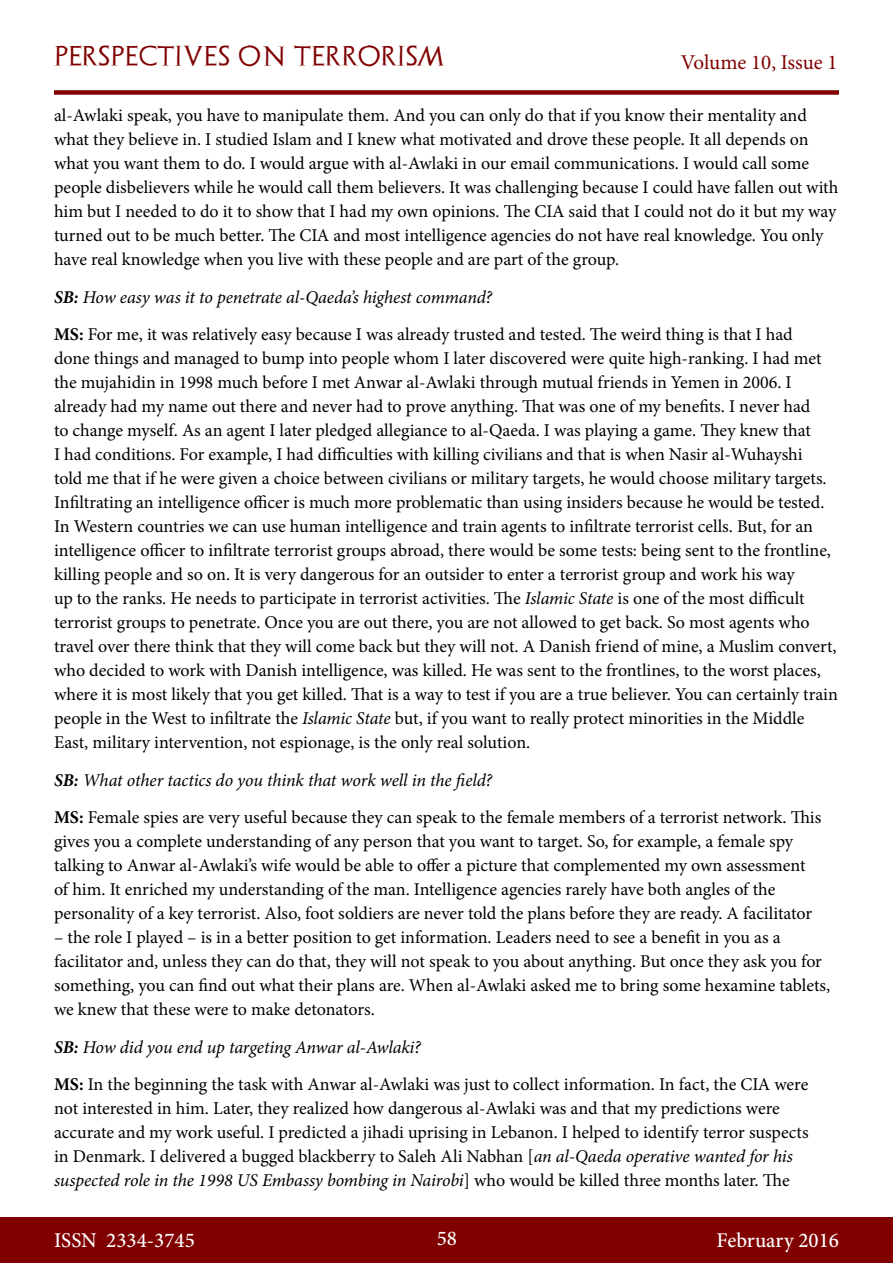
<style>
.page{position:relative;width:893px;height:1263px;background:#fff}
.page>*{position:absolute;margin:0;border:0;box-sizing:border-box;transform-origin:0 0}
.t1{font:500 21px "Minion Pro";color:#fff}
.t2{font:21px "Archeologicaps";letter-spacing:.045em;color:#800000}
.t3{font:21px "Minion Pro";letter-spacing:-.005em;color:#800000}
.t4{font:18px/24px "Minion Pro";letter-spacing:-.005em;color:#000}
.s1{font-weight:700;font-style:italic}
.s2{font-style:italic}
.s3{font-weight:700}
</style>
<div class="page">
<div style="left:0;top:1217px;width:893px;height:46px;background:#800000"></div>
<div style="left:54px;top:90px;width:785px;height:5px;background:#800000"></div>
<p class="t2" style="left:54px;top:43px;width:392px">PERSPECTIVES ON TERRORISM</p>
<p class="t3" style="left:681px;top:48px;width:158px">Volume 10, Issue 1</p>
<p class="t4" style="left:54px;top:103px;width:786px">al-Awlaki speak, you have to manipulate them. And you can only do that if you know their mentality and what they believe in. I studied Islam and I knew what motivated and drove these people. It all depends on what you want them to do. I would argue with al-Awlaki in our email communications. I would call some people disbelievers while he would call them believers. It was challenging because I could have fallen out with him but I needed to do it to show that I had my own opinions. The CIA said that I could not do it but my way turned out to be much better. The CIA and most intelligence agencies do not have real knowledge. You only have real knowledge when you live with these people and are part of the group.</p>
<p class="t4" style="left:54px;top:278px;width:740px;line-height:37.5px"><span class="s1">SB:</span> <span class="s2">How easy was it to penetrate al-Qaeda’s highest command?<br></span><span class="s3">MS:</span> For me, it was relatively easy because I was already trusted and tested. The weird thing is that I had</p>
<p class="t4" style="left:54px;top:346px;width:785px">done things and managed to bump into people whom I later discovered were quite high-ranking. I had met the mujahidin in 1998 much before I met Anwar al-Awlaki through mutual friends in Yemen in 2006. I already had my name out there and never had to prove anything. That was one of my benefits. I never had<br>to change myself. As an agent I later pledged allegiance to al-Qaeda. I was playing a game. They knew that<br>I had conditions. For example, I had difficulties with killing civilians and that is when Nasir al-Wuhayshi<br>told me that if he were given a choice between civilians or military targets, he would choose military targets.<br>Infiltrating an intelligence officer is much more problematic than using insiders because he would be tested.<br>In Western countries we can use human intelligence and train agents to infiltrate terrorist cells. But, for an intelligence officer to infiltrate terrorist groups abroad, there would be some tests: being sent to the frontline, killing people and so on. It is very dangerous for an outsider to enter a terrorist group and work his way<br>up to the ranks. He needs to participate in terrorist activities. The <span class="s2">Islamic State</span> is one of the most difficult terrorist groups to penetrate. Once you are out there, you are not allowed to get back. So most agents who travel over there think that they will come back but they will not. A Danish friend of mine, a Muslim convert, who decided to work with Danish intelligence, was killed. He was sent to the frontlines, to the worst places, where it is most likely that you get killed. That is a way to test if you are a true believer. You can certainly train people in the West to infiltrate the <span class="s2">Islamic State</span> but, if you want to really protect minorities in the Middle East, military intervention, not espionage, is the only real solution.</p>
<p class="t4" style="left:54px;top:761px;width:769px;line-height:37.5px"><span class="s1">SB:</span> <span class="s2">What other tactics do you think that work well in the field?<br></span><span class="s3">MS:</span> Female spies are very useful because they can speak to the female members of a terrorist network. This</p>
<p class="t4" style="left:54px;top:829px;width:760px">gives you a complete understanding of any person that you want to target. So, for example, a female spy talking to Anwar al-Awlaki’s wife would be able to offer a picture that complemented my own assessment of him. It enriched my understanding of the man. Intelligence agencies rarely have both angles of the personality of a key terrorist. Also, foot soldiers are never told the plans before they are ready. A facilitator</p>
<p class="t4" style="left:54px;top:925px;width:778px">– the role I played – is in a better position to get information. Leaders need to see a benefit in you as a facilitator and, unless they can do that, they will not speak to you about anything. But once they ask you for something, you can find out what their plans are. When al-Awlaki asked me to bring some hexamine tablets, we knew that these were to make detonators.</p>
<p class="t4" style="left:54px;top:1028px;width:756px;line-height:37.5px"><span class="s1">SB:</span> <span class="s2">How did you end up targeting Anwar al-Awlaki?<br></span><span class="s3">MS:</span> In the beginning the task with Anwar al-Awlaki was just to collect information. In fact, the CIA were</p>
<p class="t4" style="left:54px;top:1096px;width:756px">not interested in him. Later, they realized how dangerous al-Awlaki was and that my predictions were accurate and my work useful. I predicted a jihadi uprising in Lebanon. I helped to identify terror suspects in Denmark. I delivered a bugged blackberry to Saleh Ali Nabhan [<span class="s2">an al-Qaeda operative wanted for his suspected role in the 1998 US Embassy bombing in Nairobi</span>] who would be killed three months later. The</p>
<p class="t1" style="left:54px;top:1226px;width:142px">ISSN 2334-3745</p>
<p class="t1" style="left:437px;top:1224px;width:22px">58</p>
<p class="t1" style="left:717px;top:1226px;width:124px">February 2016</p>
</div>
